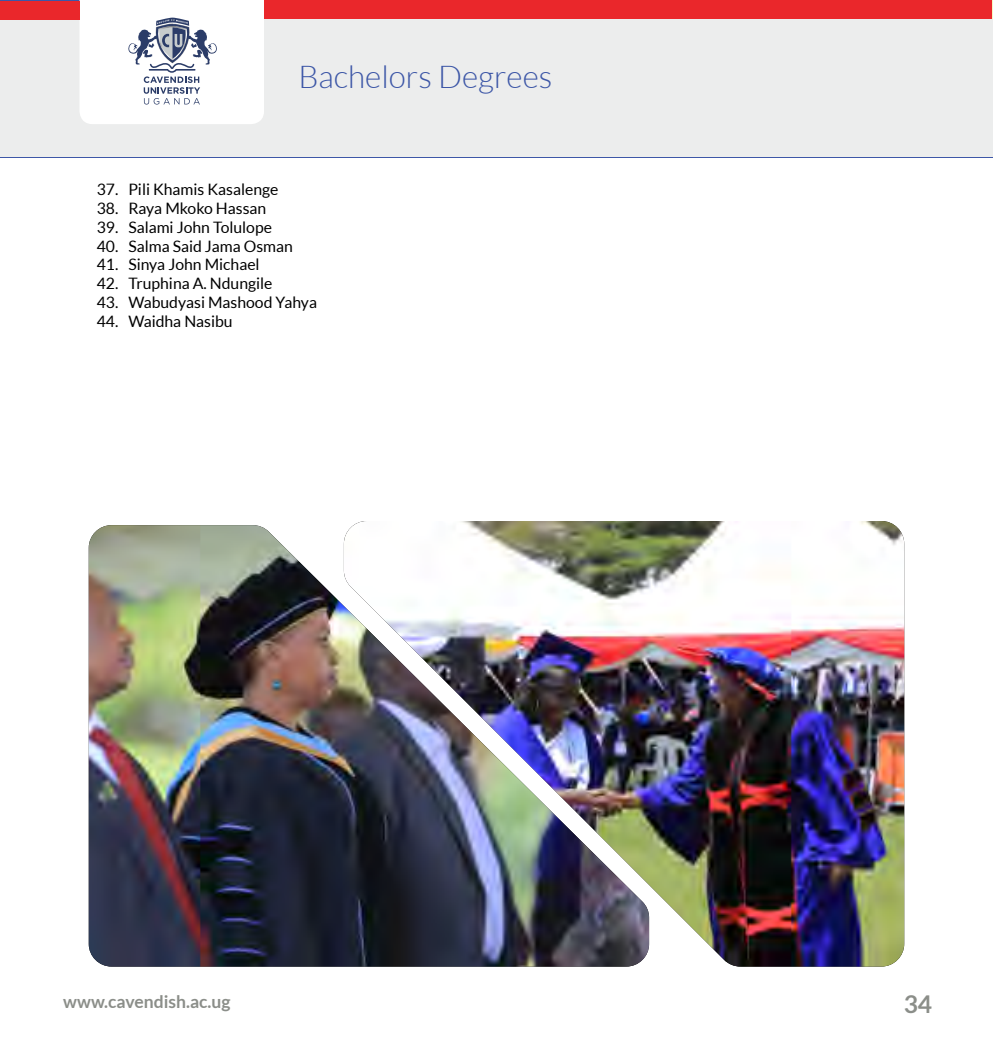
<style>
.page{position:relative;width:993px;height:1042px;background:#fff}
.page>*{position:absolute;margin:0;border:0;box-sizing:border-box;transform-origin:0 0}
.t1{font:300 31.5px "Lato";color:#3d57a7}
.t2{font:700 24.5px "Lato";color:#8b8e89}
.t3{font:700 17.5px "Lato";color:#8b8e89}
.t4{font:15.75px "Lato";color:#000}
</style>
<div class="page">
<div style="left:0;top:19px;width:992px;height:138px;background:#eceded"></div>
<hr style="left:992px;top:19px;width:1px;height:138px;background:#eceded">
<svg style="left:79px;top:0;width:185px;height:124px"></svg>
<img style="left:354px;top:521px;width:549px;height:445px">
<img style="left:89px;top:525px;width:559px;height:441px">
<div style="left:264px;top:0;width:728px;height:19px;background:#ea272b"></div>
<div style="left:0;top:1px;width:79px;height:19px;background:#ea272b"></div>
<svg style="left:992px;top:0;width:1px;height:19px"></svg>
<h1 class="t1" style="left:298px;top:60px;width:255px">Bachelors Degrees</h1>
<p class="t4" style="left:97px;top:180px;width:183px">37. Pili Khamis Kasalenge</p>
<p class="t4" style="left:97px;top:199px;width:171px">38. Raya Mkoko Hassan</p>
<p class="t4" style="left:97px;top:218px;width:177px">39. Salami John Tolulope</p>
<p class="t4" style="left:97px;top:237px;width:198px">40. Salma Said Jama Osman</p>
<p class="t4" style="left:97px;top:256px;width:164px">41. Sinya John Michael</p>
<p class="t4" style="left:97px;top:275px;width:177px">42. Truphina A. Ndungile</p>
<p class="t4" style="left:97px;top:294px;width:222px">43. Wabudyasi Mashood Yahya</p>
<p class="t4" style="left:97px;top:313px;width:137px">44. Waidha Nasibu</p>
<p class="t3" style="left:63px;top:991px;width:169px">www.cavendish.ac.ug</p>
<h2 class="t2" style="left:903px;top:990px;width:30px">34</h2>
</div>
